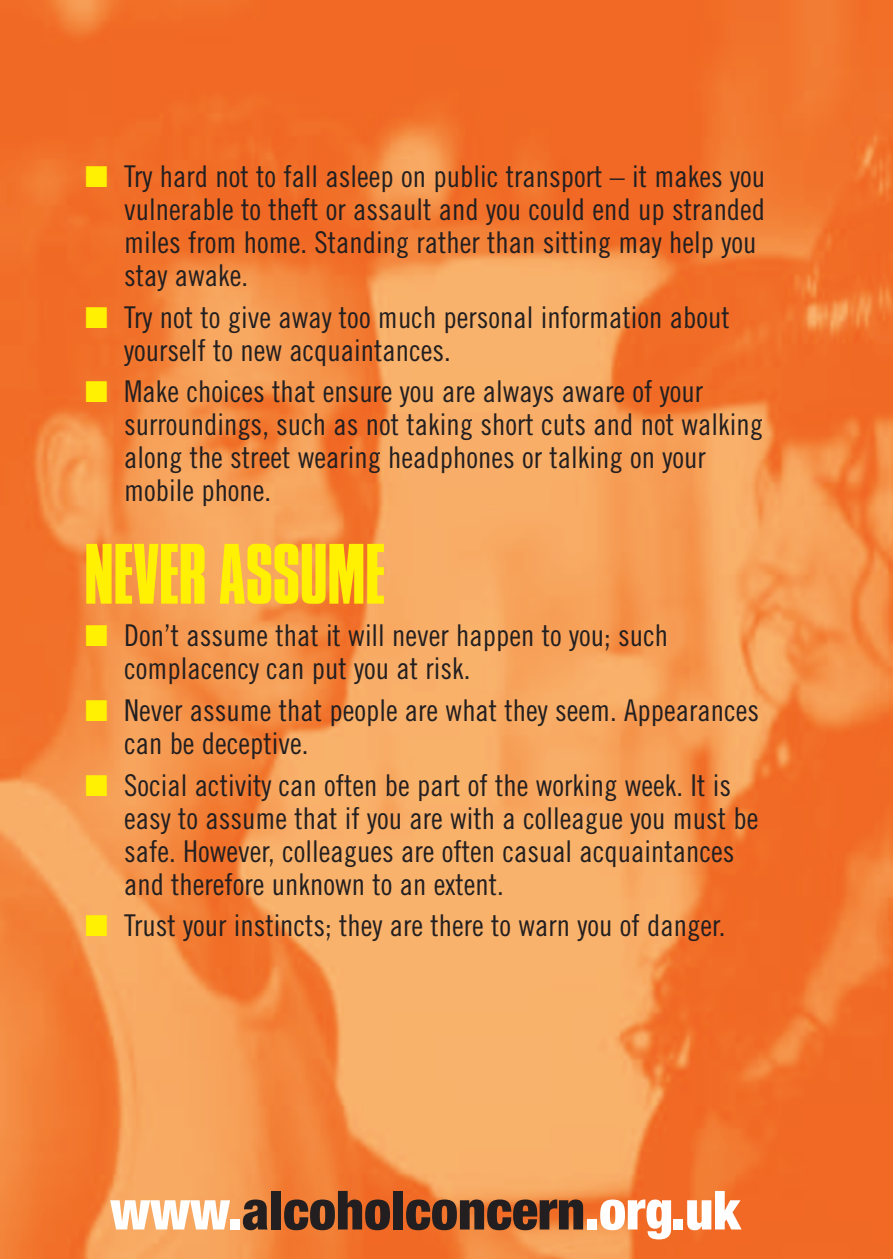
<style>
.page{position:relative;width:893px;height:1259px;background:#fff}
.page>*{position:absolute;margin:0;border:0;box-sizing:border-box;transform-origin:0 0}
.t1{font:75px "Sh Compacta";letter-spacing:.02em;color:#fff101}
.t2{font:900 condensed 54px "Helvetica Neue";color:#231f20}
.t3{font:30px/33px "Trade Gothic Cond Eighteen";color:#231f20}
.s1{color:#fff101}
.s2{color:#fff}
</style>
<div class="page">
<img style="left:0;top:0;width:893px;height:1259px">
<p class="t3" style="left:124px;top:162px;width:643px;text-indent:-39px"><span class="s1">■</span> Try hard not to fall asleep on public transport – it makes you vulnerable to theft or assault and you could end up stranded miles from home. Standing rather than sitting may help you stay awake.</p>
<p class="t3" style="left:124px;top:303px;width:607px;text-indent:-39px"><span class="s1">■</span> Try not to give away too much personal information about yourself to new acquaintances.</p>
<p class="t3" style="left:124px;top:377px;width:641px;text-indent:-39px"><span class="s1">■</span> Make choices that ensure you are always aware of your surroundings, such as not taking short cuts and not walking along the street wearing headphones or talking on your mobile phone.</p>
<h1 class="t1" style="left:85px;top:534px;width:301px">NEVER ASSUME</h1>
<p class="t3" style="left:124px;top:621px;width:546px;text-indent:-39px"><span class="s1">■</span> Don’t assume that it will never happen to you; such complacency can put you at risk.</p>
<p class="t3" style="left:124px;top:696px;width:637px;text-indent:-39px"><span class="s1">■</span> Never assume that people are what they seem. Appearances can be deceptive.</p>
<p class="t3" style="left:124px;top:770px;width:636px;text-indent:-39px"><span class="s1">■</span> Social activity can often be part of the working week. It is easy to assume that if you are with a colleague you must be safe. However, colleagues are often casual acquaintances and therefore unknown to an extent.</p>
<p class="t3" style="left:85px;top:911px;width:642px"><span class="s1">■</span> Trust your instincts; they are there to warn you of danger.</p>
<h2 class="t2" style="left:110px;top:1191px;width:632px"><span class="s2">www.</span>alcoholconcern<span class="s2">.org.uk</span></h2>
</div>
